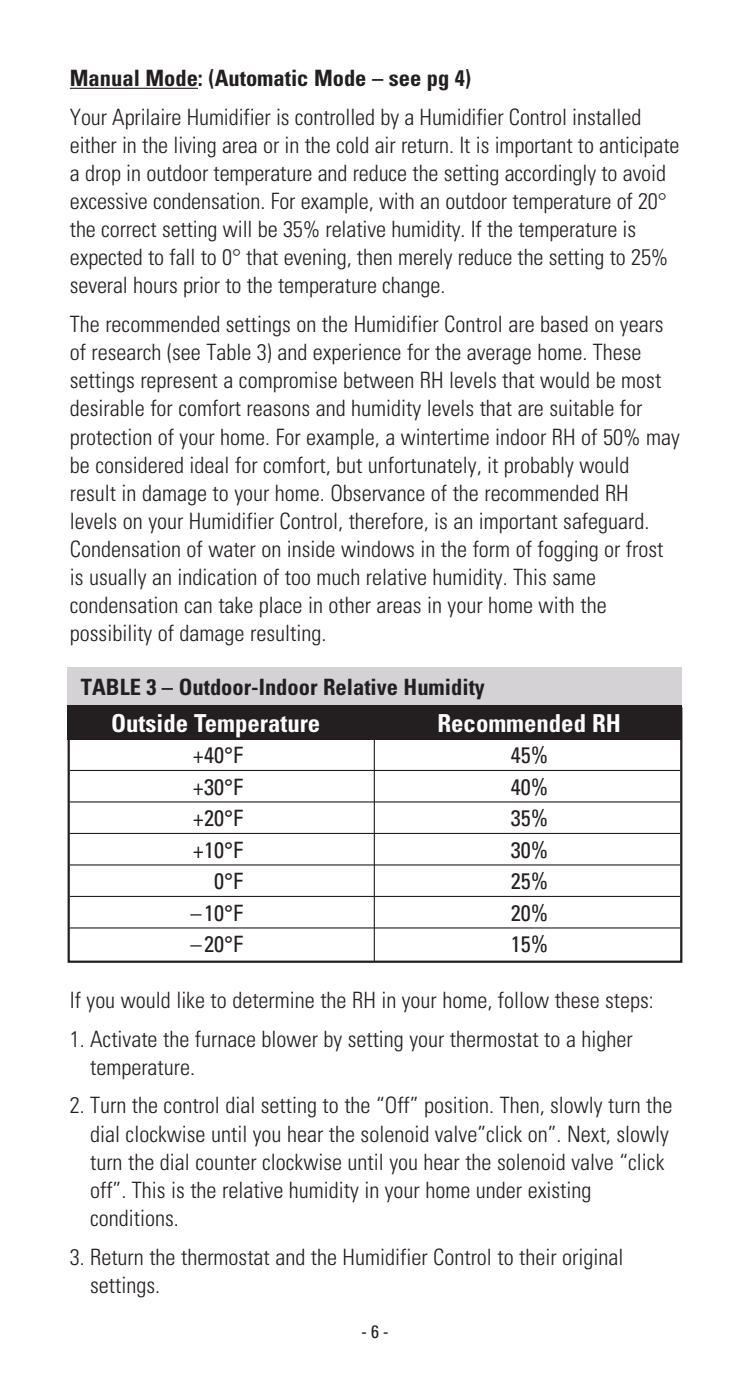
<style>
.page{position:relative;width:750px;height:1377px;background:#fff}
.page>*{position:absolute;margin:0;border:0;box-sizing:border-box;transform-origin:0 0}
.t1{font:700 condensed 24.75px "Univers";color:#fff}
.t2{font:300 condensed 22.5px/28.1px "Univers";color:#231e1f}
.t3{font:700 condensed 22.5px "Univers";color:#231e1f}
.t4{font:condensed 22.5px "Univers";color:#231e1f}
.t5{font:condensed 18px "Univers";color:#231e1f}
</style>
<div class="page">
<div style="left:68px;top:667px;width:614px;height:38px;background:#d4d2d4"></div>
<div style="left:68px;top:705px;width:614px;height:35px;background:#231e1f"></div>
<hr style="left:70px;top:88px;width:128px;height:1px;background:#231e1f">
<hr style="left:373px;top:736px;width:2px;height:226px;background:#231e1f">
<hr style="left:70px;top:770px;width:610px;height:1px;background:#231e1f">
<hr style="left:70px;top:801px;width:610px;height:2px;background:#231e1f">
<hr style="left:70px;top:833px;width:610px;height:1px;background:#231e1f">
<hr style="left:70px;top:864px;width:610px;height:2px;background:#231e1f">
<hr style="left:70px;top:896px;width:610px;height:1px;background:#231e1f">
<hr style="left:70px;top:927px;width:610px;height:2px;background:#231e1f">
<div style="left:68px;top:707px;width:614px;height:256px;border:2px solid #231e1f"></div>
<p class="t3" style="left:70px;top:70px;width:402px">Manual Mode: (Automatic Mode – see pg 4)</p>
<p class="t2" style="left:70px;top:105px;width:611px">Your Aprilaire Humidifier is controlled by a Humidifier Control installed either in the living area or in the cold air return. It is important to anticipate a drop in outdoor temperature and reduce the setting accordingly to avoid excessive condensation. For example, with an outdoor temperature of 20° the correct setting will be 35% relative humidity. If the temperature is expected to fall to 0° that evening, then merely reduce the setting to 25% several hours prior to the temperature change.</p>
<p class="t2" style="left:70px;top:312px;width:611px">The recommended settings on the Humidifier Control are based on years of research (see Table 3) and experience for the average home. These settings represent a compromise between RH levels that would be most desirable for comfort reasons and humidity levels that are suitable for protection of your home. For example, a wintertime indoor RH of 50% may be considered ideal for comfort, but unfortunately, it probably would result in damage to your home. Observance of the recommended RH levels on your Humidifier Control, therefore, is an important safeguard.<br>Condensation of water on inside windows in the form of fogging or frost is usually an indication of too much relative humidity. This same condensation can take place in other areas in your home with the possibility of damage resulting.</p>
<p class="t3" style="left:81px;top:679px;width:405px">TABLE 3 – Outdoor-Indoor Relative Humidity</p>
<p class="t1" style="left:111px;top:714px;width:211px">Outside Temperature</p>
<p class="t1" style="left:437px;top:714px;width:185px">Recommended RH</p>
<p class="t4" style="left:193px;top:747px;width:52px">+40°F</p>
<p class="t4" style="left:510px;top:747px;width:39px">45%</p>
<p class="t4" style="left:193px;top:778px;width:52px">+30°F</p>
<p class="t4" style="left:510px;top:778px;width:39px">40%</p>
<p class="t4" style="left:193px;top:810px;width:52px">+20°F</p>
<p class="t4" style="left:510px;top:810px;width:39px">35%</p>
<p class="t4" style="left:193px;top:841px;width:52px">+10°F</p>
<p class="t4" style="left:510px;top:841px;width:39px">30%</p>
<p class="t4" style="left:214px;top:873px;width:30px">0°F</p>
<p class="t4" style="left:510px;top:873px;width:39px">25%</p>
<p class="t4" style="left:190px;top:904px;width:54px">–10°F</p>
<p class="t4" style="left:510px;top:904px;width:39px">20%</p>
<p class="t4" style="left:190px;top:936px;width:54px">–20°F</p>
<p class="t4" style="left:510px;top:936px;width:39px">15%</p>
<p class="t2" style="left:70px;top:988px;width:585px">If you would like to determine the RH in your home, follow these steps:</p>
<p class="t2" style="left:90px;top:1027px;width:544px;text-indent:-20px">1. Activate the furnace blower by setting your thermostat to a higher temperature.</p>
<p class="t2" style="left:90px;top:1094px;width:583px;text-indent:-20px">2. Turn the control dial setting to the “Off” position. Then, slowly turn the dial clockwise until you hear the solenoid valve”click on”. Next, slowly turn the dial counter clockwise until you hear the solenoid valve “click off”. This is the relative humidity in your home under existing conditions.</p>
<p class="t2" style="left:90px;top:1245px;width:534px;text-indent:-20px">3. Return the thermostat and the Humidifier Control to their original settings.</p>
<p class="t5" style="left:361px;top:1325px;width:29px">- 6 -</p>
</div>
